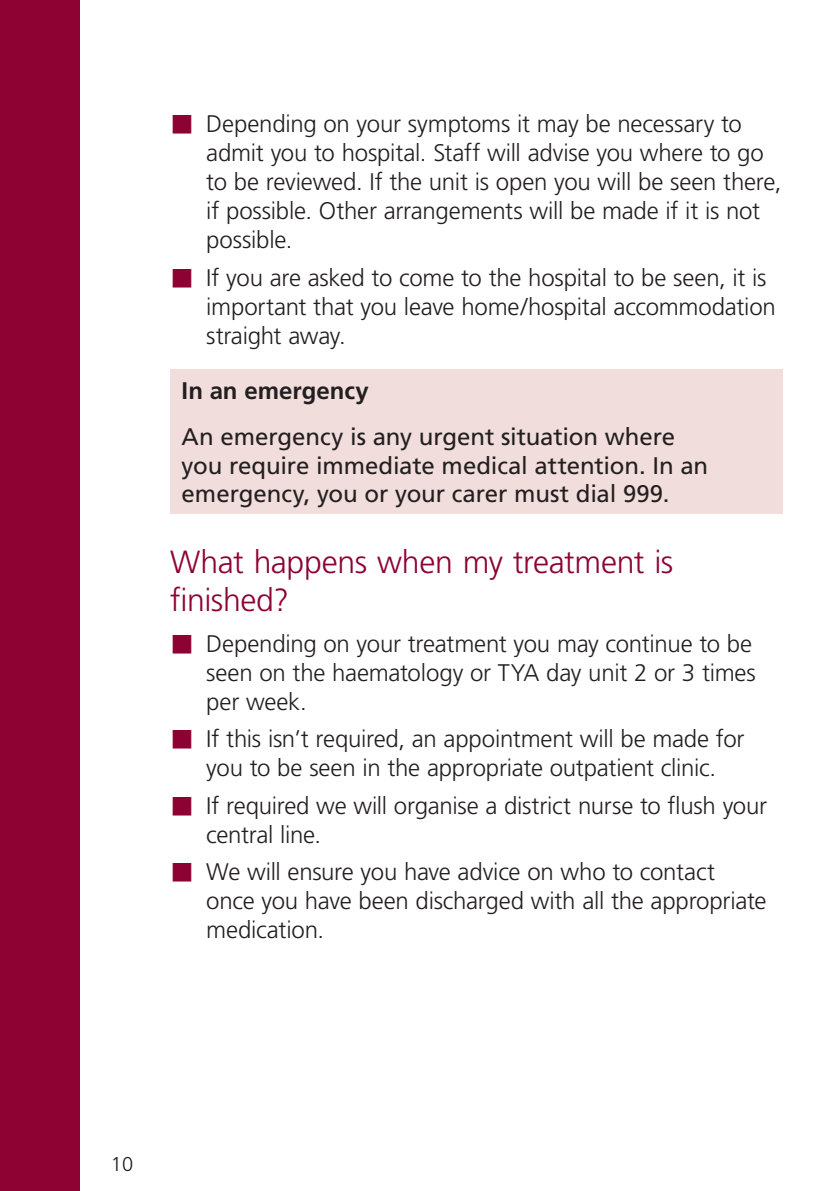
<style>
.page{position:relative;width:840px;height:1191px;background:#fff}
.page>*{position:absolute;margin:0;border:0;box-sizing:border-box;transform-origin:0 0}
.HEADING{font:300 32px/38.6px "Frutiger";letter-spacing:-.01em;color:#8d0233}
.t1{font:300 24px/29px "Frutiger";letter-spacing:-.01em;color:#231f20}
.BODY{font:24px/28.8px "Frutiger";letter-spacing:-.005em;color:#231f20}
.BODY-2{font:700 24px "Frutiger";color:#231f20}
.t2{font:300 20px "Frutiger";color:#231f20}
</style>
<div class="page">
<div style="left:0;top:0;width:79px;height:1191px;background:#8d0233"></div>
<div style="left:170px;top:369px;width:612px;height:144px;background:#f1dedc"></div>
<p class="t1" style="left:206px;top:109px;width:576px">Depending on your symptoms it may be necessary to admit you to hospital. Staff will advise you where to go to be reviewed. If the unit is open you will be seen there, if possible. Other arrangements will be made if it is not possible.</p>
<p class="t1" style="left:206px;top:263px;width:571px">If you are asked to come to the hospital to be seen, it is important that you leave home/hospital accommodation straight away.</p>
<p class="BODY-2" style="left:181px;top:376px;width:188px">In an emergency</p>
<p class="BODY" style="left:181px;top:422px;width:528px">An emergency is any urgent situation where you require immediate medical attention. In an emergency, you or your carer must dial 999.</p>
<p class="HEADING" style="left:170px;top:542px;width:504px">What happens when my treatment is finished?</p>
<p class="t1" style="left:206px;top:628px;width:550px">Depending on your treatment you may continue to be seen on the haematology or TYA day unit 2 or 3 times per week.</p>
<p class="t1" style="left:206px;top:724px;width:539px">If this isn’t required, an appointment will be made for you to be seen in the appropriate outpatient clinic.</p>
<p class="t1" style="left:206px;top:790px;width:562px">If required we will organise a district nurse to flush your central line.</p>
<p class="t1" style="left:206px;top:857px;width:561px">We will ensure you have advice on who to contact once you have been discharged with all the appropriate medication.</p>
<p class="t2" style="left:111px;top:1152px;width:24px">10</p>
</div>
